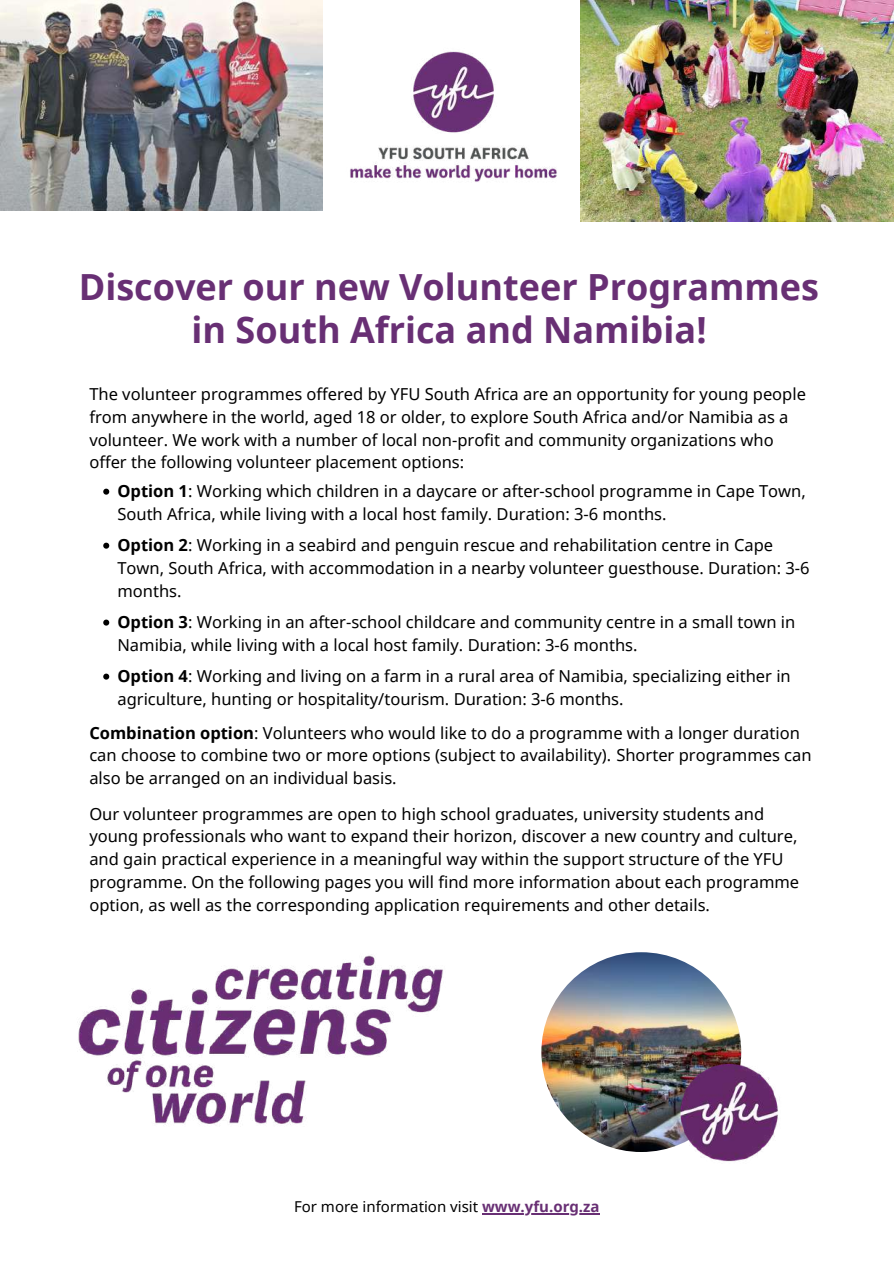
<style>
.page{position:relative;width:894px;height:1264px;background:#fff}
.page>*{position:absolute;margin:0;border:0;box-sizing:border-box;transform-origin:0 0}
.t1{font:700 36px/42.8px "Noto Sans";color:#682f74;text-align:center}
.t2{font:16.5px/23px "Noto Sans";color:#000}
.t3{font:15px "Noto Sans";color:#000}
.s1{font-weight:700}
.s2{font-weight:700;color:#682f74}
</style>
<div class="page">
<img style="left:322px;top:20px;width:235px;height:189px">
<img style="left:541px;top:952px;width:200px;height:199px;border-radius:50%">
<img style="left:78px;top:955px;width:406px;height:260px">
<svg style="left:103px;top:488px;width:6px;height:6px"></svg>
<svg style="left:103px;top:542px;width:6px;height:6px"></svg>
<svg style="left:103px;top:619px;width:6px;height:6px"></svg>
<svg style="left:103px;top:673px;width:6px;height:6px"></svg>
<img style="left:675px;top:1061px;width:103px;height:101px">
<img style="left:0;top:0;width:322px;height:210px">
<hr style="left:482px;top:1213px;width:117px;height:1px;background:#682f74">
<img style="left:580px;top:0;width:313px;height:222px">
<h1 class="t1" style="left:79px;top:264px;width:741px">Discover our new Volunteer Programmes in South Africa and Namibia!</h1>
<p class="t2" style="left:89px;top:382px;width:718px">The volunteer programmes offered by YFU South Africa are an opportunity for young people from anywhere in the world, aged 18 or older, to explore South Africa and/or Namibia as a volunteer. We work with a number of local non-profit and community organizations who offer the following volunteer placement options:</p>
<p class="t2" style="left:117px;top:479px;width:689px"><span class="s1">Option 1</span>: Working which children in a daycare or after-school programme in Cape Town,<br>South Africa, while living with a local host family. Duration: 3-6 months.</p>
<p class="t2" style="left:117px;top:533px;width:693px"><span class="s1">Option 2</span>: Working in a seabird and penguin rescue and rehabilitation centre in Cape<br>Town, South Africa, with accommodation in a nearby volunteer guesthouse. Duration: 3-6 months.</p>
<p class="t2" style="left:117px;top:610px;width:679px"><span class="s1">Option 3</span>: Working in an after-school childcare and community centre in a small town in<br>Namibia, while living with a local host family. Duration: 3-6 months.</p>
<p class="t2" style="left:117px;top:664px;width:674px"><span class="s1">Option 4</span>: Working and living on a farm in a rural area of Namibia, specializing either in agriculture, hunting or hospitality/tourism. Duration: 3-6 months.</p>
<p class="t2" style="left:89px;top:720px;width:723px"><span class="s1">Combination option</span>: Volunteers who would like to do a programme with a longer duration can choose to combine two or more options (subject to availability). Shorter programmes can also be arranged on an individual basis.</p>
<p class="t2" style="left:89px;top:801px;width:711px">Our volunteer programmes are open to high school graduates, university students and young professionals who want to expand their horizon, discover a new country and culture, and gain practical experience in a meaningful way within the support structure of the YFU programme. On the following pages you will find more information about each programme option, as well as the corresponding application requirements and other details.</p>
<p class="t3" style="left:294px;top:1196px;width:307px">For more information visit <span class="s2">www.yfu.org.za</span></p>
</div>
